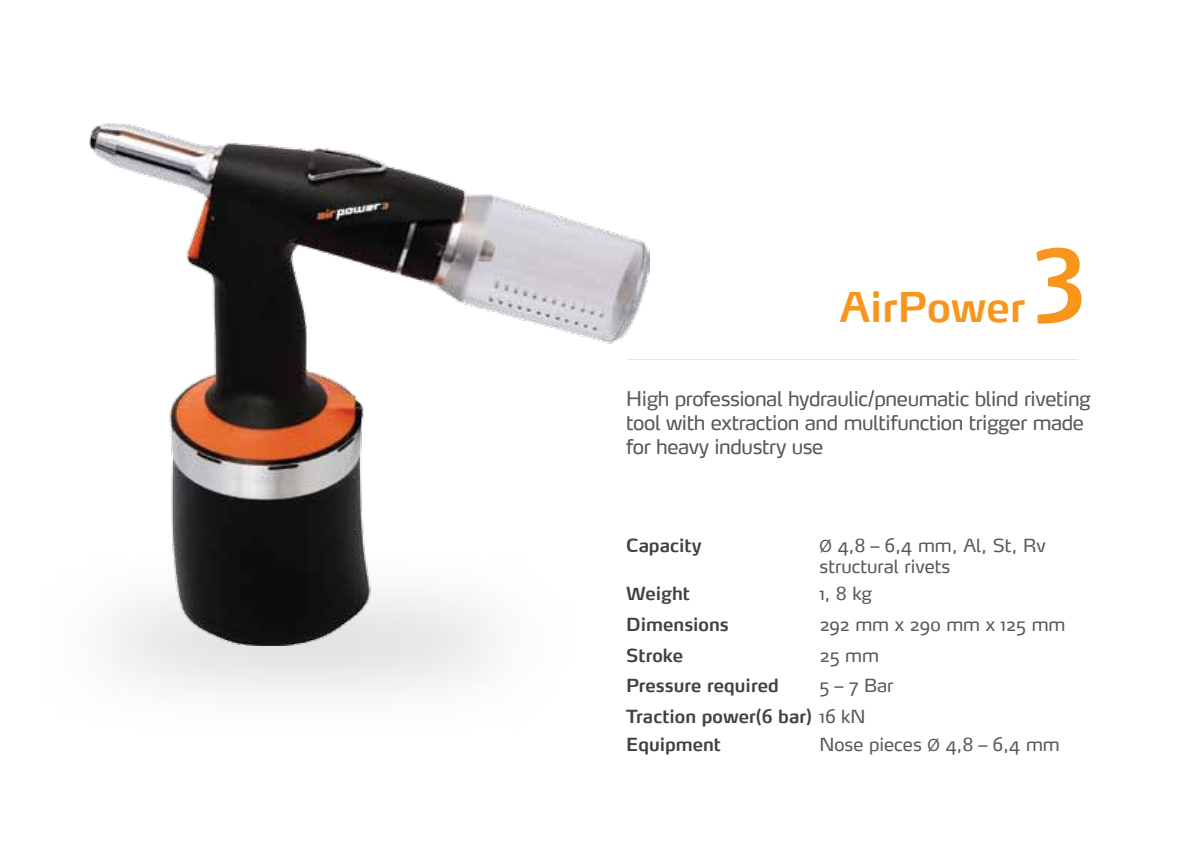
<style>
.page{position:relative;width:1191px;height:842px;background:#fff}
.page>*{position:absolute;margin:0;border:0;box-sizing:border-box;transform-origin:0 0}
.t1{font:600 96.4px "Max";color:#f8951d}
.t2{font:600 40.8px "Max";color:#f8951d}
.t3{font:20px/24px "Max";letter-spacing:-.02em;color:#58595b}
.t4{font:600 18px/30.6px "Max";color:#414042}
.t5{font:18px/21.6px "Max";color:#58595b}
.s1{font-family:"Myriad Pro"}
.s2{font-weight:400;color:#58595b}
</style>
<div class="page">
<img style="left:89px;top:123px;width:560px;height:523px">
<h2 class="t2" style="left:839px;top:281px;width:187px">AirPower</h2>
<h1 class="t1" style="left:1031px;top:204px;width:56px">3</h1>
<p class="t3" style="left:626px;top:387px;width:466px">High professional hydraulic/pneumatic blind riveting tool with extraction and multifunction trigger made for heavy industry use</p>
<p class="t4" style="left:626px;top:530px;width:77px">Capacity</p>
<p class="t5" style="left:819px;top:534px;width:228px"><span class="s1">Ø</span> 4,8 – 6,4 mm, Al, St, Rv structural rivets</p>
<p class="t4" style="left:626px;top:578px;width:65px">Weight</p>
<p class="t5" style="left:819px;top:583px;width:54px">1, 8 kg</p>
<p class="t4" style="left:626px;top:609px;width:104px">Dimensions</p>
<p class="t5" style="left:819px;top:613px;width:247px">292 mm x 290 mm x 125 mm</p>
<p class="t4" style="left:626px;top:639px;width:58px">Stroke</p>
<p class="t5" style="left:819px;top:644px;width:61px">25 mm</p>
<p class="t4" style="left:626px;top:670px;width:154px">Pressure required</p>
<p class="t4" style="left:626px;top:670px;width:269px;text-indent:193px"><span class="s2">5 – 7 Bar<br></span>Traction power(6 bar) <span class="s2">16 kN</span></p>
<p class="t4" style="left:626px;top:729px;width:96px">Equipment</p>
<p class="t5" style="left:819px;top:733px;width:242px">Nose pieces <span class="s1">Ø</span> 4,8 – 6,4 mm</p>
</div>
